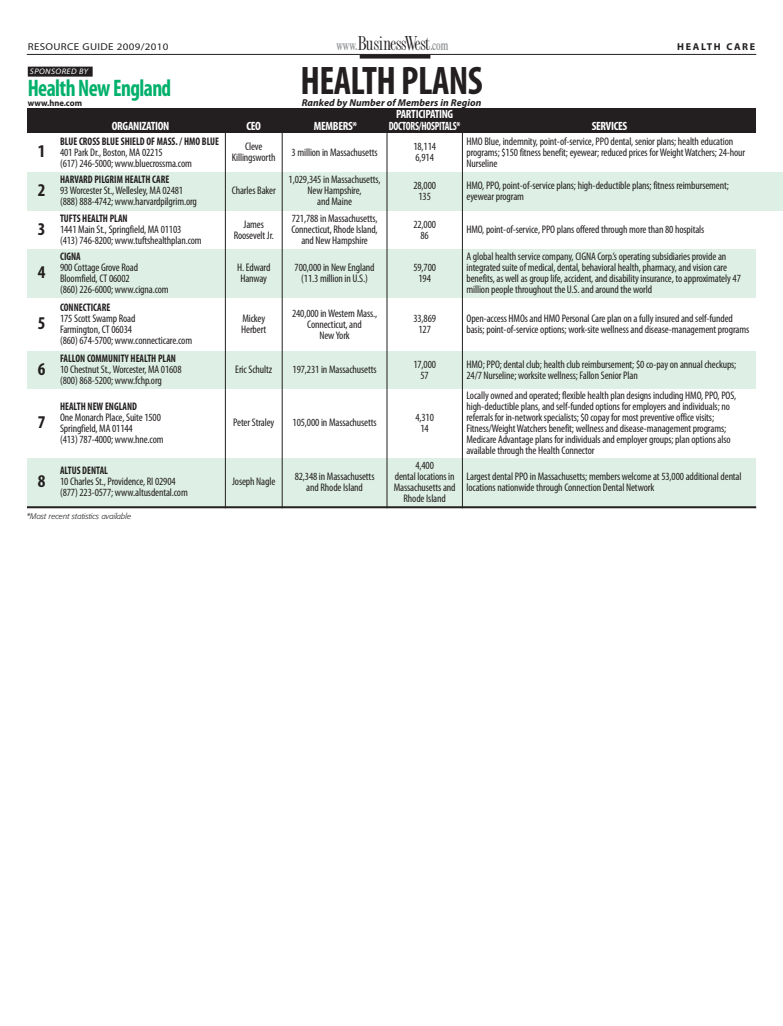
<style>
.page{position:relative;width:783px;height:1026px;background:#fff}
.page>*{position:absolute;margin:0;border:0;box-sizing:border-box;transform-origin:0 0}
.t1{font:700 condensed 40px "Myriad Pro";letter-spacing:-.015em;color:#231f20;scale:.95 1}
.t2{font:700 condensed 24px "Myriad Pro";letter-spacing:-.025em;color:#00b06b;scale:.9 1}
.t3{font:21px "Fashion Compressed Plain";letter-spacing:-.035em;color:#231f20}
.t4{font:700 condensed 18px "Myriad Pro";color:#231f20}
.t5{font:700 condensed 12px/12px "Myriad Pro";letter-spacing:-.025em;color:#fff;text-align:center}
.t6{font:condensed 11px/11px "Myriad Pro";letter-spacing:-.01em;color:#231f20}
.t7{font:700 condensed 11px "Myriad Pro";color:#231f20;scale:.9 1}
.t8{font:italic 700 10px "Myriad Pro";letter-spacing:.005em;color:#231f20}
.t9{font:10px "Myriad Pro";letter-spacing:.03em;color:#231f20;scale:1.1 1}
.t10{font:700 10px "Myriad Pro";letter-spacing:.165em;color:#231f20}
.t11{font:700 9px "Myriad Pro";color:#231f20;scale:.95 1}
.t12{font:italic 300 8px "Formata";letter-spacing:-.005em;color:#231f20}
.t13{font:italic 8px "Myriad Pro";letter-spacing:.05em;color:#fff;scale:1.07 1}
.s1{font-family:"Times";font-weight:600;font-size:14px;color:#939598}
.s2{color:#231f20}
</style>
<div class="page">
<hr style="left:27px;top:54px;width:729px;height:1px;background:#231f20">
<svg style="left:360px;top:55px;width:70px;height:4px"></svg>
<div style="left:27px;top:109px;width:198px;height:24px;background:#231f20"></div>
<div style="left:225px;top:109px;width:57px;height:24px;background:#231f20"></div>
<div style="left:282px;top:109px;width:105px;height:24px;background:#231f20"></div>
<div style="left:387px;top:109px;width:75px;height:24px;background:#231f20"></div>
<div style="left:462px;top:109px;width:294px;height:24px;background:#231f20"></div>
<div style="left:27px;top:172px;width:29px;height:39px;background:#def0e6"></div>
<div style="left:56px;top:172px;width:169px;height:39px;background:#def0e6"></div>
<div style="left:225px;top:172px;width:57px;height:39px;background:#def0e6"></div>
<div style="left:282px;top:172px;width:105px;height:39px;background:#def0e6"></div>
<div style="left:387px;top:172px;width:75px;height:39px;background:#def0e6"></div>
<div style="left:463px;top:172px;width:320px;height:39px;background:#def0e6"></div>
<div style="left:27px;top:250px;width:29px;height:48px;background:#def0e6"></div>
<div style="left:56px;top:250px;width:169px;height:48px;background:#def0e6"></div>
<div style="left:225px;top:250px;width:57px;height:48px;background:#def0e6"></div>
<div style="left:282px;top:250px;width:105px;height:48px;background:#def0e6"></div>
<div style="left:387px;top:250px;width:75px;height:48px;background:#def0e6"></div>
<div style="left:462px;top:250px;width:294px;height:48px;background:#def0e6"></div>
<div style="left:27px;top:352px;width:29px;height:37px;background:#def0e6"></div>
<div style="left:56px;top:352px;width:169px;height:37px;background:#def0e6"></div>
<div style="left:225px;top:352px;width:57px;height:37px;background:#def0e6"></div>
<div style="left:282px;top:352px;width:105px;height:37px;background:#def0e6"></div>
<div style="left:387px;top:352px;width:75px;height:37px;background:#def0e6"></div>
<div style="left:462px;top:352px;width:294px;height:37px;background:#def0e6"></div>
<div style="left:27px;top:458px;width:29px;height:50px;background:#def0e6"></div>
<div style="left:56px;top:458px;width:169px;height:50px;background:#def0e6"></div>
<div style="left:225px;top:458px;width:57px;height:50px;background:#def0e6"></div>
<div style="left:282px;top:458px;width:105px;height:50px;background:#def0e6"></div>
<div style="left:387px;top:458px;width:75px;height:50px;background:#def0e6"></div>
<div style="left:462px;top:458px;width:294px;height:50px;background:#def0e6"></div>
<hr style="left:225px;top:109px;width:1px;height:399px;background:#231f20">
<hr style="left:282px;top:109px;width:1px;height:399px;background:#231f20">
<hr style="left:387px;top:109px;width:1px;height:399px;background:#231f20">
<hr style="left:462px;top:109px;width:1px;height:399px;background:#231f20">
<hr style="left:27px;top:506px;width:729px;height:2px;background:#231f20">
<div style="left:28px;top:67px;width:65px;height:10px;background:#231f20"></div>
<p class="t9" style="left:28px;top:43px;width:129px">RESOURCE GUIDE 2009/2010</p>
<h3 class="t3" style="left:336px;top:35px;width:114px"><span class="s1">www.</span>BusinessWest<span class="s1">.com</span></h3>
<p class="t10" style="left:677px;top:43px;width:79px">HEALTH CARE</p>
<p class="t13" style="left:30px;top:68px;width:60px">SPONSORED BY <span class="s2">.</span></p>
<h2 class="t2" style="left:28px;top:79px;width:161px">Health New England</h2>
<p class="t11" style="left:28px;top:99px;width:59px">www.hne.com</p>
<h1 class="t1" style="left:300px;top:65px;width:193px">HEALTH PLANS</h1>
<p class="t8" style="left:302px;top:99px;width:181px">Ranked by Number of Members in Region</p>
<p class="t5" style="left:112px;top:122px;width:59px">ORGANIZATION</p>
<p class="t5" style="left:246px;top:122px;width:16px">CEO</p>
<p class="t5" style="left:314px;top:122px;width:45px">MEMBERS*</p>
<p class="t5" style="left:389px;top:110px;width:73px">PARTICIPATING<br>DOCTORS/HOSPITALS*</p>
<p class="t5" style="left:592px;top:122px;width:37px">SERVICES</p>
<h3 class="t4" style="left:38px;top:145px;width:9px">1</h3>
<h3 class="t4" style="left:38px;top:183px;width:9px">2</h3>
<h3 class="t4" style="left:38px;top:222px;width:9px">3</h3>
<h3 class="t4" style="left:38px;top:266px;width:9px">4</h3>
<h3 class="t4" style="left:38px;top:317px;width:9px">5</h3>
<h3 class="t4" style="left:38px;top:362px;width:9px">6</h3>
<h3 class="t4" style="left:38px;top:415px;width:9px">7</h3>
<p class="t7" style="left:60px;top:137px;width:178px">BLUE CROSS BLUE SHIELD OF MASS. / HMO BLUE</p>
<p class="t6" style="left:60px;top:148px;width:133px">401 Park Dr., Boston, MA 02215<br>(617) 246-5000; www.bluecrossma.com</p>
<p class="t6" style="left:232px;top:142px;width:45px;text-align:center">Cleve<br>Killingsworth</p>
<p class="t6" style="left:292px;top:148px;width:88px">3 million in Massachusetts</p>
<p class="t6" style="left:413px;top:142px;width:24px">18,114<br>6,914</p>
<p class="t6" style="left:467px;top:137px;width:280px">HMO Blue, indemnity, point-of-service, PPO dental, senior plans; health education programs; $150 fitness benefit; eyewear; reduced prices for Weight Watchers; 24-hour<br>Nurseline</p>
<p class="t7" style="left:60px;top:176px;width:123px">HARVARD PILGRIM HEALTH CARE</p>
<p class="t6" style="left:60px;top:186px;width:138px">93 Worcester St., Wellesley, MA 02481 (888) 888-4742; www.harvardpilgrim.org</p>
<p class="t6" style="left:232px;top:186px;width:45px">Charles Baker</p>
<p class="t6" style="left:289px;top:175px;width:93px;text-align:center">1,029,345 in Massachusetts,<br>New Hampshire,<br>and Maine</p>
<p class="t6" style="left:413px;top:181px;width:24px;text-align:center">28,000<br>135</p>
<p class="t6" style="left:467px;top:181px;width:264px">HMO, PPO, point-of-service plans; high-deductible plans; fitness reimbursement; eyewear program</p>
<p class="t7" style="left:60px;top:214px;width:77px">TUFTS HEALTH PLAN</p>
<p class="t6" style="left:60px;top:225px;width:143px">1441 Main St., Springfield, MA 01103 (413) 746-8200; www.tuftshealthplan.com</p>
<p class="t6" style="left:234px;top:219px;width:42px;text-align:center">James<br>Roosevelt Jr.</p>
<p class="t6" style="left:291px;top:214px;width:88px;text-align:center">721,788 in Massachusetts,<br>Connecticut, Rhode Island, and New Hampshire</p>
<p class="t6" style="left:413px;top:219px;width:24px;text-align:center">22,000<br>86</p>
<p class="t6" style="left:467px;top:225px;width:239px">HMO, point-of-service, PPO plans offered through more than 80 hospitals</p>
<p class="t7" style="left:60px;top:252px;width:24px">CIGNA</p>
<p class="t6" style="left:60px;top:263px;width:110px">900 Cottage Grove Road<br>Bloomfield, CT 06002<br>(860) 226-6000; www.cigna.com</p>
<p class="t6" style="left:237px;top:263px;width:35px;text-align:center">H. Edward<br>Hanway</p>
<p class="t6" style="left:295px;top:263px;width:81px;text-align:center">700,000 in New England (11.3 million in U.S.)</p>
<p class="t6" style="left:413px;top:263px;width:24px;text-align:center">59,700<br>194</p>
<p class="t6" style="left:467px;top:252px;width:276px">A global health service company, CIGNA Corp.’s operating subsidiaries provide an integrated suite of medical, dental, behavioral health, pharmacy, and vision care benefits, as well as group life, accident, and disability insurance, to approximately 47 million people throughout the U.S. and around the world</p>
<p class="t7" style="left:60px;top:303px;width:57px">CONNECTICARE</p>
<p class="t6" style="left:60px;top:314px;width:134px">175 Scott Swamp Road<br>Farmington, CT 06034<br>(860) 674-5700; www.connecticare.com</p>
<p class="t6" style="left:241px;top:314px;width:27px">Mickey<br>Herbert</p>
<p class="t6" style="left:292px;top:309px;width:87px;text-align:center">240,000 in Western Mass.,<br>Connecticut, and<br>New York</p>
<p class="t6" style="left:413px;top:314px;width:24px;text-align:center">33,869<br>127</p>
<p class="t6" style="left:467px;top:314px;width:284px">Open-access HMOs and HMO Personal Care plan on a fully insured and self-funded basis; point-of-service options; work-site wellness and disease-management programs</p>
<p class="t7" style="left:60px;top:354px;width:130px">FALLON COMMUNITY HEALTH PLAN</p>
<p class="t6" style="left:60px;top:365px;width:123px">10 Chestnut St., Worcester, MA 01608 (800) 868-5200; www.fchp.org</p>
<p class="t6" style="left:235px;top:365px;width:38px">Eric Schultz</p>
<p class="t6" style="left:293px;top:365px;width:85px">197,231 in Massachusetts</p>
<p class="t6" style="left:413px;top:359px;width:24px;text-align:center">17,000<br>57</p>
<p class="t6" style="left:467px;top:359px;width:271px">HMO; PPO; dental club; health club reimbursement; $0 co-pay on annual checkups;<br>24/7 Nurseline; worksite wellness; Fallon Senior Plan</p>
<p class="t7" style="left:60px;top:402px;width:87px">HEALTH NEW ENGLAND</p>
<p class="t6" style="left:60px;top:413px;width:105px">One Monarch Place, Suite 1500<br>Springfield, MA 01144<br>(413) 787-4000; www.hne.com</p>
<p class="t6" style="left:233px;top:418px;width:43px">Peter Straley</p>
<p class="t6" style="left:293px;top:418px;width:85px">105,000 in Massachusetts</p>
<p class="t6" style="left:415px;top:413px;width:20px;text-align:center">4,310<br>14</p>
<p class="t6" style="left:467px;top:391px;width:271px">Locally owned and operated; flexible health plan designs including HMO, PPO, POS, high-deductible plans, and self-funded options for employers and individuals; no referrals for in-network specialists; $0 copay for most preventive office visits; Fitness/Weight Watchers benefit; wellness and disease-management programs; Medicare Advantage plans for individuals and employer groups; plan options also available through the Health Connector</p>
<p class="t7" style="left:60px;top:466px;width:55px">ALTUS DENTAL</p>
<p class="t6" style="left:60px;top:477px;width:129px">10 Charles St., Providence, RI 02904 (877) 223-0577; www.altusdental.com</p>
<p class="t6" style="left:232px;top:477px;width:45px">Joseph Nagle</p>
<p class="t6" style="left:295px;top:471px;width:81px;text-align:center">82,348 in Massachusetts and Rhode Island</p>
<p class="t6" style="left:394px;top:460px;width:63px;text-align:center">4,400<br>dental locations in<br>Massachusetts and<br>Rhode Island</p>
<p class="t6" style="left:467px;top:471px;width:277px">Largest dental PPO in Massachusetts; members welcome at 53,000 additional dental locations nationwide through Connection Dental Network</p>
<p class="t12" style="left:27px;top:512px;width:106px">*Most recent statistics available</p>
<h3 class="t4" style="left:38px;top:474px;width:9px">8</h3>
</div>
